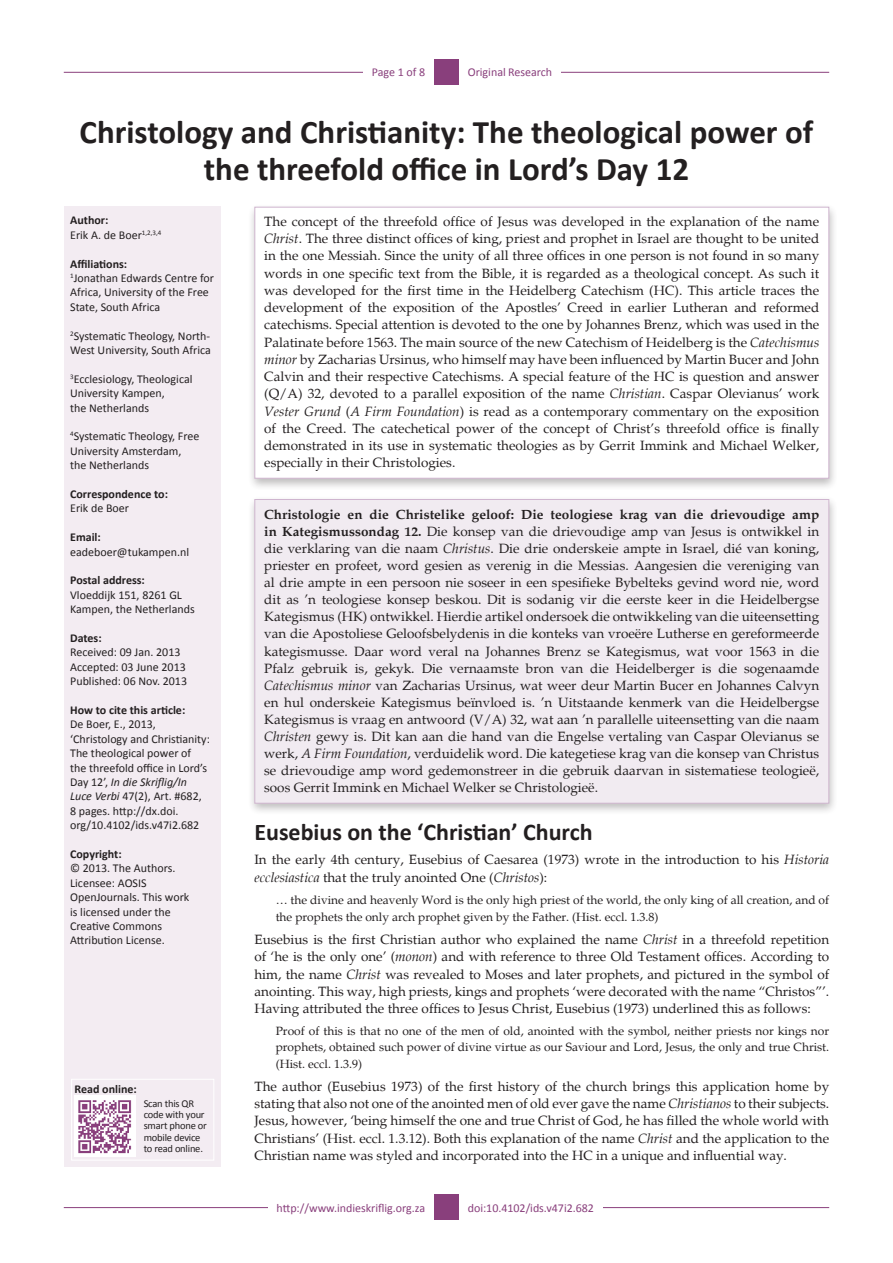
<style>
.page{position:relative;width:893px;height:1263px;background:#fff}
.page>*{position:absolute;margin:0;border:0;box-sizing:border-box;transform-origin:0 0}
.t1{font:700 33px/37.5px "Calibri";color:#231f20;text-align:center}
.t2{font:700 24px "Calibri";color:#231f20}
.t3{font:13.5px/17.2px "Palatino";color:#231f20;text-align:justify}
.Side_bar{font:12px/14.4px "Calibri";color:#231f20}
.t4{font:12px/16.2px "Palatino";color:#231f20}
.Side_bar-2{font:700 12px "Calibri";color:#231f20}
.t5{font:12px "Calibri";color:#893f7c}
.t6{font:10.5px/11.4px "Calibri";letter-spacing:-.02em;color:#231f20}
.s1{font-style:italic}
.s2{font-weight:700}
</style>
<div class="page">
<hr style="left:64px;top:72px;width:765px;height:1px;background:#893f7c">
<hr style="left:64px;top:1207px;width:765px;height:1px;background:#893f7c">
<div style="left:434px;top:1194px;width:25px;height:26px;background:#893f7c"></div>
<div style="left:434px;top:59px;width:25px;height:26px;background:#893f7c"></div>
<div style="left:459px;top:59px;width:102px;height:26px;background:#fff"></div>
<div style="left:459px;top:1194px;width:144px;height:26px;background:#fff"></div>
<div style="left:268px;top:1194px;width:166px;height:26px;background:#fff"></div>
<div style="left:65px;top:207px;width:156px;height:960px;background:#f3ecf2"></div>
<div style="left:247px;top:202px;width:591px;height:288px;background:#231f20;opacity:.75"></div>
<div style="left:254px;top:207px;width:575px;height:272px;background:#fff"></div>
<div style="left:363px;top:59px;width:71px;height:26px;background:#fff"></div>
<div style="left:247px;top:495px;width:591px;height:321px;background:#231f20;opacity:.75"></div>
<div style="left:254px;top:499px;width:575px;height:304px;background:#f1ebf1"></div>
<div style="left:71px;top:1079px;width:143px;height:81px;border:1px solid #fff"></div>
<img style="left:75px;top:1096px;width:60px;height:60px">
<p class="t5" style="left:372px;top:65px;width:55px">Page 1 of 8</p>
<p class="t5" style="left:468px;top:65px;width:86px">Original Research</p>
<p class="t1" style="left:80px;top:113px;width:735px">Christology and Christianity: The theological power of the threefold office in Lord’s Day 12</p>
<p class="Side_bar-2" style="left:70px;top:213px;width:40px">Author:</p>
<p class="Side_bar" style="left:70px;top:228px;width:93px">Erik A. de Boer<sup>1,2,3,4</sup></p>
<p class="Side_bar-2" style="left:70px;top:256px;width:59px">Affiliations:</p>
<p class="Side_bar" style="left:70px;top:271px;width:145px"><sup>1</sup>Jonathan Edwards Centre for<br>Africa, University of the Free<br>State, South Africa</p>
<p class="Side_bar" style="left:70px;top:328px;width:142px"><sup>2</sup>Systematic Theology, North-<br>West University, South Africa</p>
<p class="Side_bar" style="left:70px;top:372px;width:124px"><sup>3</sup>Ecclesiology, Theological<br>University Kampen,</p>
<p class="Side_bar" style="left:70px;top:400px;width:80px">the Netherlands</p>
<p class="Side_bar" style="left:70px;top:429px;width:131px"><sup>4</sup>Systematic Theology, Free<br>University Amsterdam,</p>
<p class="Side_bar" style="left:70px;top:458px;width:80px">the Netherlands</p>
<p class="Side_bar-2" style="left:70px;top:486px;width:99px">Correspondence to:</p>
<p class="Side_bar" style="left:70px;top:501px;width:60px">Erik de Boer</p>
<p class="Side_bar-2" style="left:70px;top:529px;width:32px">Email:</p>
<p class="Side_bar" style="left:70px;top:544px;width:121px">eadeboer@tukampen.nl</p>
<p class="Side_bar-2" style="left:70px;top:573px;width:76px">Postal address:</p>
<p class="Side_bar" style="left:70px;top:588px;width:126px">Vloeddijk 151, 8261 GL<br>Kampen, the Netherlands</p>
<p class="Side_bar-2" style="left:70px;top:630px;width:33px">Dates:</p>
<p class="Side_bar" style="left:70px;top:645px;width:112px">Received: 09 Jan. 2013</p>
<p class="Side_bar" style="left:70px;top:660px;width:117px">Accepted: 03 June 2013</p>
<p class="Side_bar" style="left:70px;top:674px;width:118px">Published: 06 Nov. 2013</p>
<p class="Side_bar-2" style="left:70px;top:702px;width:117px">How to cite this article:</p>
<p class="Side_bar" style="left:70px;top:717px;width:141px">De Boer, E., 2013, ‘Christology and Christianity:<br>The theological power of the threefold office in Lord’s<br>Day 12’, <span class="s1">In die Skriflig/In<br>Luce Verbi</span> 47(2), Art. #682,<br>8 pages. http://dx.doi. org/10.4102/ids.v47i2.682</p>
<p class="Side_bar-2" style="left:70px;top:846px;width:53px">Copyright:</p>
<p class="Side_bar" style="left:70px;top:861px;width:107px">© 2013. The Authors.</p>
<p class="Side_bar" style="left:70px;top:876px;width:121px">Licensee: AOSIS<br>OpenJournals. This work</p>
<p class="Side_bar" style="left:70px;top:904px;width:102px">is licensed under the</p>
<p class="Side_bar" style="left:70px;top:919px;width:93px">Creative Commons</p>
<p class="Side_bar" style="left:70px;top:933px;width:96px">Attribution License.</p>
<p class="t3" style="left:264px;top:213px;width:557px">The concept of the threefold office of Jesus was developed in the explanation of the name <span class="s1">Christ</span>. The three distinct offices of king, priest and prophet in Israel are thought to be united in the one Messiah. Since the unity of all three offices in one person is not found in so many words in one specific text from the Bible, it is regarded as a theological concept. As such it was developed for the first time in the Heidelberg Catechism (HC). This article traces the development of the exposition of the Apostles’ Creed in earlier Lutheran and reformed catechisms. Special attention is devoted to the one by Johannes Brenz, which was used in the Palatinate before 1563. The main source of the new Catechism of Heidelberg is the <span class="s1">Catechismus minor</span> by Zacharias Ursinus, who himself may have been influenced by Martin Bucer and John Calvin and their respective Catechisms. A special feature of the HC is question and answer (Q/A) 32, devoted to a parallel exposition of the name <span class="s1">Christian</span>. Caspar Olevianus’ work <span class="s1">Vester Grund</span> (<span class="s1">A Firm Foundation</span>) is read as a contemporary commentary on the exposition of the Creed. The catechetical power of the concept of Christ’s threefold office is finally demonstrated in its use in systematic theologies as by Gerrit Immink and Michael Welker, especially in their Christologies.</p>
<p class="t3" style="left:264px;top:506px;width:557px"><span class="s2">Christologie en die Christelike geloof: Die teologiese krag van die drievoudige amp in Kategismussondag 12.</span> Die konsep van die drievoudige amp van Jesus is ontwikkel in die verklaring van die naam <span class="s1">Christus</span>. Die drie onderskeie ampte in Israel, dié van koning, priester en profeet, word gesien as verenig in die Messias. Aangesien die vereniging van al drie ampte in een persoon nie soseer in een spesifieke Bybelteks gevind word nie, word dit as ’n teologiese konsep beskou. Dit is sodanig vir die eerste keer in die Heidelbergse Kategismus (HK) ontwikkel. Hierdie artikel ondersoek die ontwikkeling van die uiteensetting van die Apostoliese Geloofsbelydenis in die konteks van vroeëre Lutherse en gereformeerde kategismusse. Daar word veral na Johannes Brenz se Kategismus, wat voor 1563 in die Pfalz gebruik is, gekyk. Die vernaamste bron van die Heidelberger is die sogenaamde <span class="s1">Catechismus minor</span> van Zacharias Ursinus, wat weer deur Martin Bucer en Johannes Calvyn en hul onderskeie Kategismus beïnvloed is. ’n Uitstaande kenmerk van die Heidelbergse Kategismus is vraag en antwoord (V/A) 32, wat aan ’n parallelle uiteensetting van die naam <span class="s1">Christen</span> gewy is. Dit kan aan die hand van die Engelse vertaling van Caspar Olevianus se werk, <span class="s1">A Firm Foundation</span>, verduidelik word. Die kategetiese krag van die konsep van Christus se drievoudige amp word gedemonstreer in die gebruik daarvan in sistematiese teologieë, soos Gerrit Immink en Michael Welker se Christologieë.</p>
<p class="t2" style="left:254px;top:816px;width:340px">Eusebius on the ‘Christian’ Church</p>
<p class="t3" style="left:254px;top:850px;width:576px;line-height:18px">In the early 4th century, Eusebius of Caesarea (1973) wrote in the introduction to his <span class="s1">Historia ecclesiastica</span> that the truly anointed One (<span class="s1">Christos</span>):</p>
<p class="t4" style="left:276px;top:892px;width:555px">… the divine and heavenly Word is the only high priest of the world, the only king of all creation, and of the prophets the only arch prophet given by the Father. (Hist. eccl. 1.3.8)</p>
<p class="t3" style="left:254px;top:931px;width:576px">Eusebius is the first Christian author who explained the name <span class="s1">Christ</span> in a threefold repetition of ‘he is the only one’ (<span class="s1">monon</span>) and with reference to three Old Testament offices. According to him, the name <span class="s1">Christ</span> was revealed to Moses and later prophets, and pictured in the symbol of anointing. This way, high priests, kings and prophets ‘were decorated with the name “Christos”’.<br>Having attributed the three offices to Jesus Christ, Eusebius (1973) underlined this as follows:</p>
<p class="t4" style="left:276px;top:1023px;width:555px;text-align:justify">Proof of this is that no one of the men of old, anointed with the symbol, neither priests nor kings nor prophets, obtained such power of divine virtue as our Saviour and Lord, Jesus, the only and true Christ. (Hist. eccl. 1.3.9)</p>
<p class="t3" style="left:254px;top:1078px;width:576px">The author (Eusebius 1973) of the first history of the church brings this application home by stating that also not one of the anointed men of old ever gave the name <span class="s1">Christianos</span> to their subjects.<br>Jesus, however, ‘being himself the one and true Christ of God, he has filled the whole world with Christians’ (Hist. eccl. 1.3.12). Both this explanation of the name <span class="s1">Christ</span> and the application to the Christian name was styled and incorporated into the HC in a unique and influential way.</p>
<p class="Side_bar-2" style="left:75px;top:1081px;width:64px">Read online:</p>
<p class="t6" style="left:144px;top:1097px;width:65px">Scan this QR code with your smart phone or mobile device to read online.</p>
<p class="t5" style="left:277px;top:1200px;width:150px">http://www.indieskriflig.org.za</p>
<p class="t5" style="left:468px;top:1200px;width:128px">doi:10.4102/ids.v47i2.682</p>
</div>
